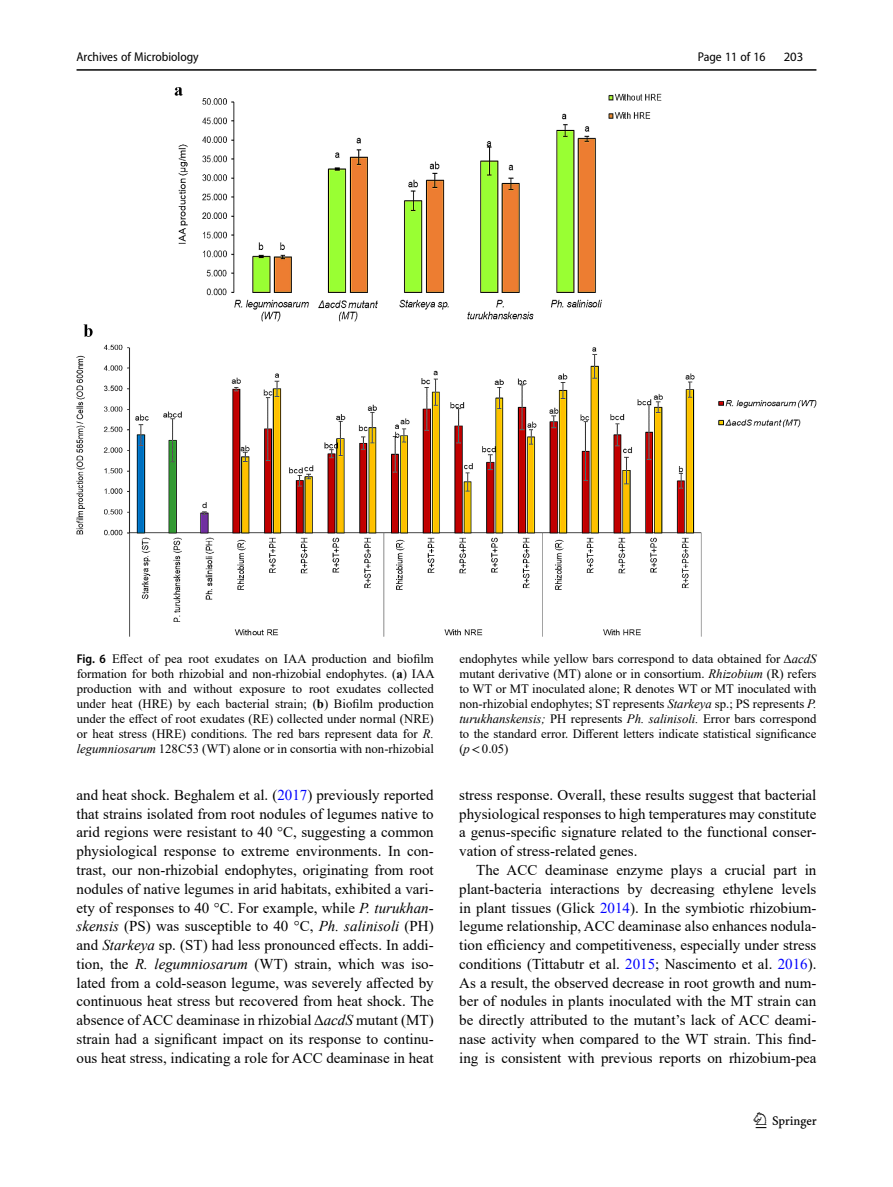
<style>
.page{position:relative;width:893px;height:1187px;background:#fff}
.page>*{position:absolute;margin:0;border:0;box-sizing:border-box;transform-origin:0 0}
.t1{font:22.5px "Springnew";color:#000}
.Body_Text_Indent{font:15px/18.8px "Times New Roman";color:#000;text-align:justify}
.Figure_Caption{font:12.75px/15px "Times New Roman";color:#000;text-align:justify}
.t2{font:semi-condensed 12.75px "Myriad Pro";color:#000}
.t3{font:12.75px "Myriad Pro";color:#000}
.s1{font-family:"Myriad Pro";font-weight:600;font-stretch:semi-condensed}
.s2{font-weight:700}
.s3{font-style:italic}
.s4{font-family:"STIX"}
.s5{color:#00f}
</style>
<div class="page">
<hr style="left:77px;top:69px;width:739px;height:2px;background:#000">
<img style="left:77px;top:87px;width:740px;height:549px">
<p class="t2" style="left:77px;top:49px;width:124px">Archives of Microbiology</p>
<p class="t2" style="left:698px;top:49px;width:69px">Page 11 of 16</p>
<p class="t3" style="left:784px;top:48px;width:21px">203</p>
<p class="Figure_Caption" style="left:77px;top:651px;width:359px"><span class="s1">Fig. 6</span> Effect of pea root exudates on IAA production and biofilm formation for both rhizobial and non-rhizobial endophytes. (<span class="s2">a</span>) IAA production with and without exposure to root exudates collected under heat (HRE) by each bacterial strain; (<span class="s2">b</span>) Biofilm production under the effect of root exudates (RE) collected under normal (NRE) or heat stress (HRE) conditions. The red bars represent data for <span class="s3">R. legumniosarum</span> 128C53 (WT) alone or in consortia with non-rhizobial</p>
<p class="Figure_Caption" style="left:459px;top:651px;width:359px">endophytes while yellow bars correspond to data obtained for Δ<span class="s3">acdS </span>mutant derivative (MT) alone or in consortium. <span class="s3">Rhizobium</span> (R) refers to WT or MT inoculated alone; R denotes WT or MT inoculated with non-rhizobial endophytes; ST represents <span class="s3">Starkeya</span> sp.; PS represents <span class="s3">P. turukhanskensis;</span> PH represents <span class="s3">Ph. salinisoli.</span> Error bars correspond to the standard error. Different letters indicate statistical significance (<span class="s3">p</span><span class="s4">&lt;</span>0.05)</p>
<p class="Body_Text_Indent" style="left:77px;top:785px;width:359px">and heat shock. Beghalem et al. (<span class="s5">2017</span>) previously reported that strains isolated from root nodules of legumes native to arid regions were resistant to 40 °C, suggesting a common physiological response to extreme environments. In con&shy;trast, our non-rhizobial endophytes, originating from root nodules of native legumes in arid habitats, exhibited a vari&shy;ety of responses to 40 °C. For example, while <span class="s3">P. turukhan&shy;skensis</span> (PS) was susceptible to 40 °C, <span class="s3">Ph. salinisoli</span> (PH) and <span class="s3">Starkeya</span> sp. (ST) had less pronounced effects. In addi&shy;tion, the <span class="s3">R. legumniosarum</span> (WT) strain, which was iso&shy;lated from a cold-season legume, was severely affected by continuous heat stress but recovered from heat shock. The absence of ACC deaminase in rhizobial Δ<span class="s3">acdS</span> mutant (MT) strain had a significant impact on its response to continu&shy;ous heat stress, indicating a role for ACC deaminase in heat</p>
<p class="Body_Text_Indent" style="left:459px;top:785px;width:359px">stress response. Overall, these results suggest that bacterial physiological responses to high temperatures may constitute a genus-specific signature related to the functional conser&shy;vation of stress-related genes.</p>
<p class="Body_Text_Indent" style="left:459px;top:860px;width:359px;text-indent:17px">The ACC deaminase enzyme plays a crucial part in plant-bacteria interactions by decreasing ethylene levels in plant tissues (Glick <span class="s5">2014</span>). In the symbiotic rhizobium&shy;legume relationship, ACC deaminase also enhances nodula&shy;tion efficiency and competitiveness, especially under stress conditions (Tittabutr et al. <span class="s5">2015</span>; Nascimento et al. <span class="s5">2016</span>).<br>As a result, the observed decrease in root growth and num&shy;ber of nodules in plants inoculated with the MT strain can be directly attributed to the mutant’s lack of ACC deami&shy;nase activity when compared to the WT strain. This find&shy;ing is consistent with previous reports on rhizobium-pea</p>
<h1 class="t1" style="left:756px;top:1107px;width:63px">1 3</h1>
</div>
